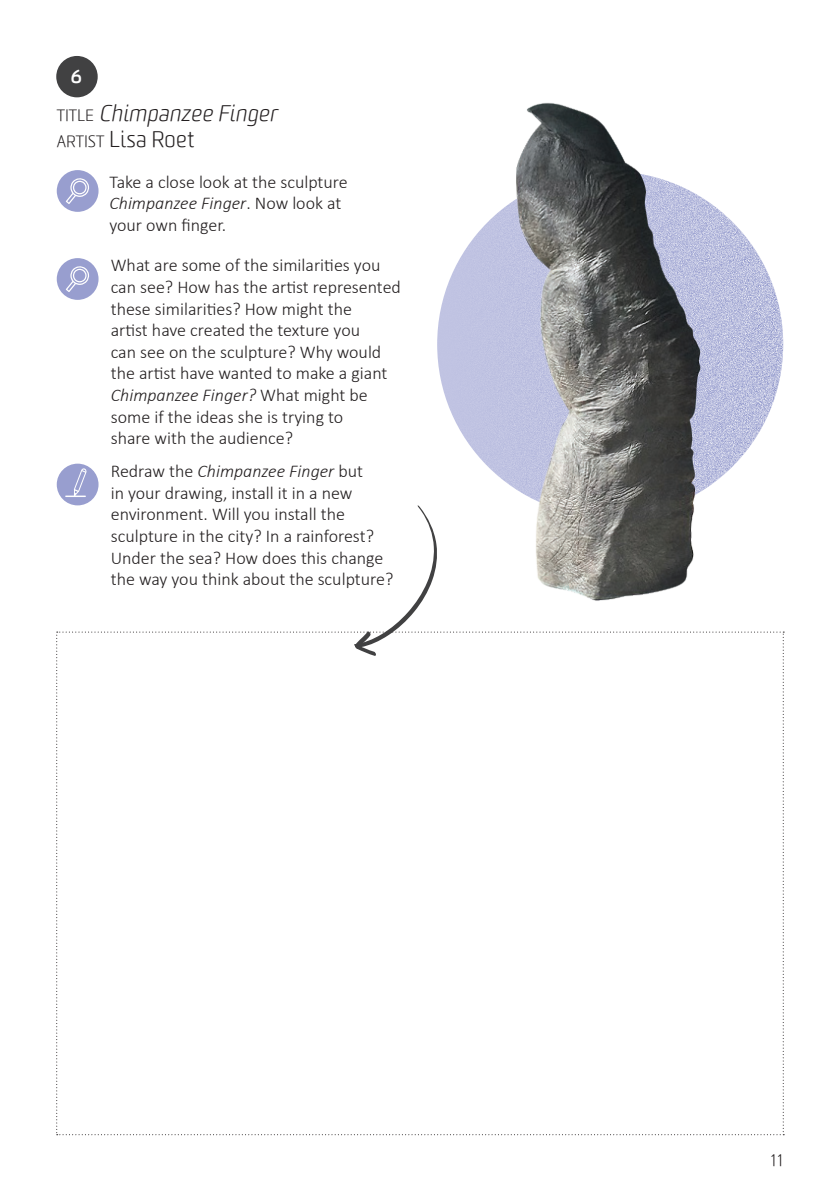
<style>
.page{position:relative;width:840px;height:1191px;background:#fff}
.page>*{position:absolute;margin:0;border:0;box-sizing:border-box;transform-origin:0 0}
.t1{font:italic 300 22px/26.4px "Worldly";color:#231f20}
.t2{font:700 18.2px "Worldly";color:#fff}
.t3{font:300 18px/21.6px "Calibri";color:#231f20}
.t4{font:300 16px "Worldly";color:#231f20}
.s1{font-style:normal;font-size:16px}
.s2{font-style:normal}
.s3{font-style:italic}
</style>
<div class="page">
<img style="left:437px;top:171px;width:345px;height:346px;border-radius:173px">
<div style="left:57px;top:170px;width:41px;height:42px;background:#989ecf;border-radius:50%"></div>
<svg style="left:66px;top:178px;width:23px;height:26px"></svg>
<div style="left:57px;top:258px;width:41px;height:42px;background:#989ecf;border-radius:50%"></div>
<svg style="left:66px;top:266px;width:23px;height:26px"></svg>
<div style="left:57px;top:463px;width:41px;height:42px;background:#989ecf;border-radius:50%"></div>
<svg style="left:65px;top:468px;width:22px;height:29px"></svg>
<img style="left:448px;top:102px;width:256px;height:403px">
<svg style="left:56px;top:505px;width:727px;height:630px"></svg>
<div style="left:56px;top:56px;width:42px;height:41px;background:#414142;border-radius:50%"></div>
<p class="t2" style="left:71px;top:65px;width:13px">6</p>
<p class="t1" style="left:57px;top:100px;width:227px"><span class="s1">T I T L E</span> Chimpanzee Finger<br><span class="s1">ARTIST</span> <span class="s2">Lisa Roet</span></p>
<p class="t3" style="left:109px;top:170px;width:240px">Take a close look at the sculpture<br><span class="s3">Chimpanzee Finger</span>. Now look at your own finger.</p>
<p class="t3" style="left:111px;top:254px;width:291px">What are some of the similarities you can see? How has the artist represented these similarities? How might the<br>artist have created the texture you<br>can see on the sculpture? Why would the artist have wanted to make a giant <span class="s3">Chimpanzee Finger?</span> What might be some if the ideas she is trying to<br>share with the audience?</p>
<p class="t3" style="left:111px;top:459px;width:284px">Redraw the <span class="s3">Chimpanzee Finger</span> but<br>in your drawing, install it in a new environment. Will you install the sculpture in the city? In a rainforest?<br>Under the sea? How does this change the way you think about the sculpture?</p>
<p class="t4" style="left:769px;top:1151px;width:14px">11</p>
</div>
